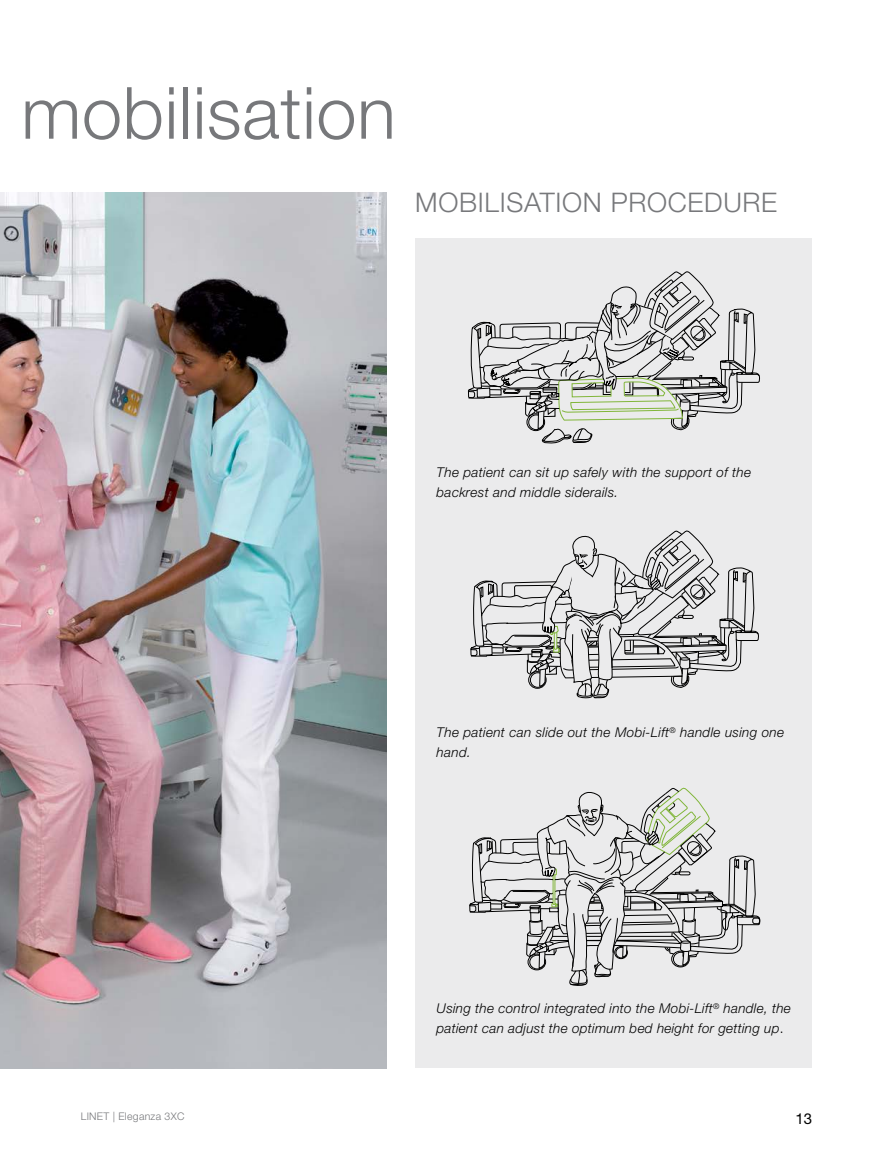
<style>
.page{position:relative;width:893px;height:1149px;background:#fff}
.page>*{position:absolute;margin:0;border:0;box-sizing:border-box;transform-origin:0 0}
._01_text_zakladni{font:300 72px "Helvetica Neue LT Pro";letter-spacing:.01em;color:#77787b}
._001_bullet{font:300 27px "Helvetica Neue LT Pro";letter-spacing:.025em;color:#77787b}
.t1{font:15px "Helvetica Neue LT Pro";color:#000}
._001_bullet-2{font:italic 300 13.5px/19.5px "Helvetica Neue LT Pro";letter-spacing:.025em;color:#000}
.t2{font:300 10.5px "Helvetica Neue LT Pro";letter-spacing:.025em;color:#77787b}
.s1{font-style:normal}
</style>
<div class="page">
<div style="left:415px;top:238px;width:397px;height:829px;background:#ebebec"></div>
<img style="left:0;top:193px;width:387px;height:874px">
<svg style="left:468px;top:271px;width:292px;height:173px"></svg>
<svg style="left:470px;top:530px;width:289px;height:169px"></svg>
<svg style="left:469px;top:787px;width:292px;height:199px"></svg>
<p class="_01_text_zakladni" style="left:21px;top:69px;width:376px">mobilisation</p>
<p class="_001_bullet" style="left:415px;top:186px;width:363px">MOBILISATION PROCEDURE</p>
<p class="_001_bullet-2" style="left:437px;top:462px;width:316px">The patient can sit up safely with the support of the backrest and middle siderails.</p>
<p class="_001_bullet-2" style="left:437px;top:722px;width:349px">The patient can slide out the Mobi-Lift<sup>®</sup> handle using one hand.</p>
<p class="_001_bullet-2" style="left:437px;top:998px;width:356px">Using the control integrated into the Mobi-Lift<sup>®</sup> handle, the patient can adjust the optimum bed height for getting up<span class="s1">.</span></p>
<p class="t2" style="left:81px;top:1109px;width:105px">LINET | Eleganza 3XC</p>
<p class="t1" style="left:795px;top:1108px;width:18px">13</p>
</div>
